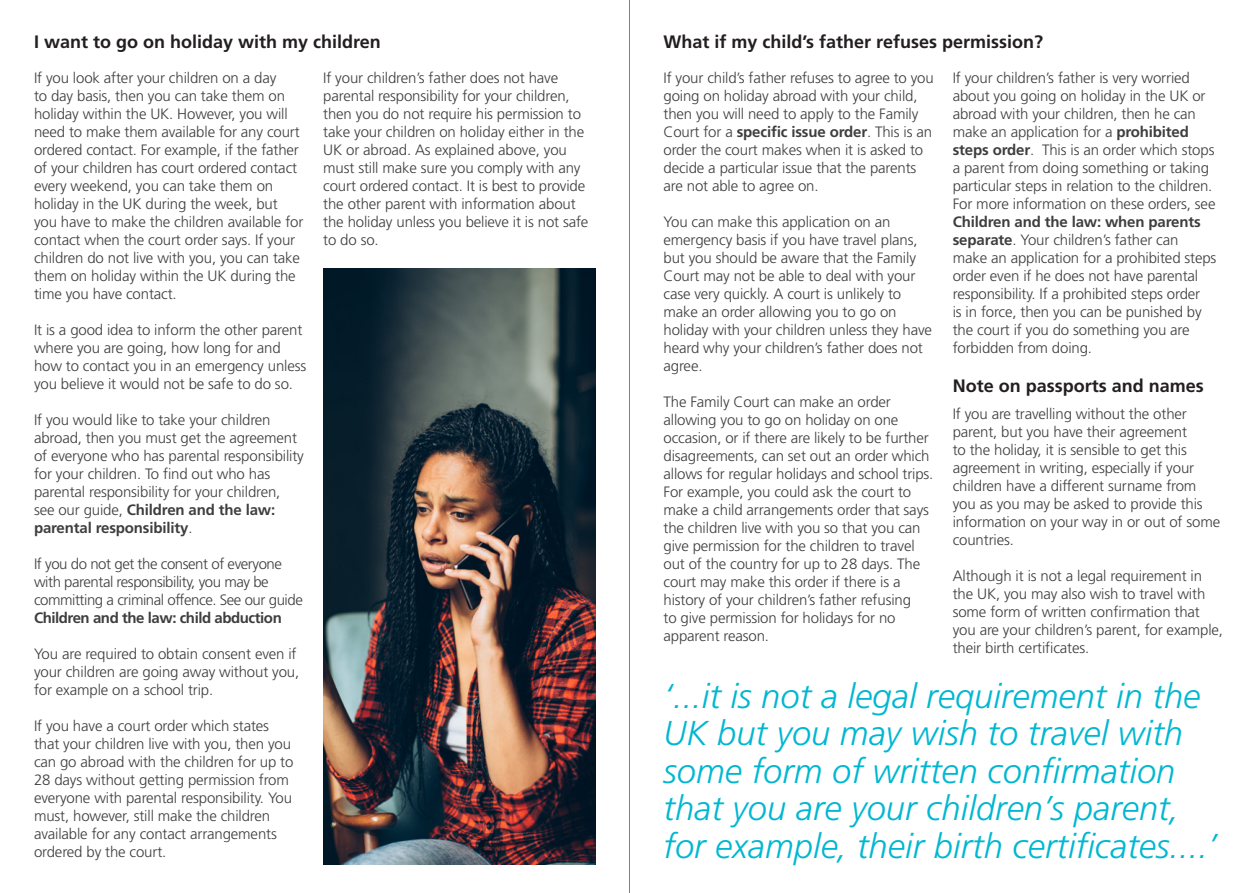
<style>
.page{position:relative;width:1259px;height:893px;background:#fff}
.page>*{position:absolute;margin:0;border:0;box-sizing:border-box;transform-origin:0 0}
.Paragraph_Style_1{font:italic 300 34.5px/37.5px "Frutiger LT Std";color:#00b7d1}
.Paragraph_Style_1-2{font:700 18px "Frutiger LT Std";color:#231f20}
.Paragraph_Style_1-3{font:300 15px/18px "Frutiger LT Std";letter-spacing:-.01em;color:#3e3e3f}
.Paragraph_Style_1-4{font:300 15px/18px "Frutiger LT Std";letter-spacing:-.03em;color:#3e3e3f}
.s1{font-weight:700}
</style>
<div class="page">
<hr style="left:629px;top:0;width:1px;height:893px;background:#808285">
<img style="left:323px;top:269px;width:272px;height:596px">
<p class="Paragraph_Style_1-2" style="left:34px;top:31px;width:348px">I want to go on holiday with my children</p>
<p class="Paragraph_Style_1-2" style="left:663px;top:31px;width:381px">What if my child’s father refuses permission?</p>
<p class="Paragraph_Style_1-3" style="left:663px;top:69px;width:272px">If your child’s father refuses to agree to you going on holiday abroad with your child, then you will need to apply to the Family Court for a <span class="s1">specific issue order</span>. This is an order the court makes when it is asked to decide a particular issue that the parents are not able to agree on.</p>
<p class="Paragraph_Style_1-3" style="left:663px;top:213px;width:270px">You can make this application on an emergency basis if you have travel plans, but you should be aware that the Family Court may not be able to deal with your case very quickly. A court is unlikely to make an order allowing you to go on holiday with your children unless they have heard why your children’s father does not agree.</p>
<p class="Paragraph_Style_1-3" style="left:663px;top:393px;width:271px">The Family Court can make an order allowing you to go on holiday on one occasion, or if there are likely to be further disagreements, can set out an order which allows for regular holidays and school trips.<br>For example, you could ask the court to make a child arrangements order that says the children live with you so that you can give permission for the children to travel out of the country for up to 28 days. The court may make this order if there is a history of your children’s father refusing<br>to give permission for holidays for no apparent reason.</p>
<p class="Paragraph_Style_1-3" style="left:34px;top:69px;width:271px">If you look after your children on a day<br>to day basis, then you can take them on holiday within the UK. However, you will need to make them available for any court ordered contact. For example, if the father of your children has court ordered contact every weekend, you can take them on holiday in the UK during the week, but you have to make the children available for contact when the court order says. If your children do not live with you, you can take them on holiday within the UK during the time you have contact.</p>
<p class="Paragraph_Style_1-3" style="left:34px;top:321px;width:274px">It is a good idea to inform the other parent where you are going, how long for and how to contact you in an emergency unless you believe it would not be safe to do so.</p>
<p class="Paragraph_Style_1-3" style="left:34px;top:411px;width:271px">If you would like to take your children abroad, then you must get the agreement of everyone who has parental responsibility for your children. To find out who has parental responsibility for your children, see our guide, <span class="s1">Children and the law: parental responsibility</span>.</p>
<p class="Paragraph_Style_1-4" style="left:34px;top:555px;width:270px">If you do not get the consent of everyone with parental responsibility, you may be committing a criminal offence. See our guide <span class="s1">Children and the law: child abduction</span></p>
<p class="Paragraph_Style_1-3" style="left:34px;top:645px;width:267px">You are required to obtain consent even if your children are going away without you, for example on a school trip.</p>
<p class="Paragraph_Style_1-3" style="left:34px;top:717px;width:261px">If you have a court order which states that your children live with you, then you can go abroad with the children for up to 28 days without getting permission from everyone with parental responsibility. You must, however, still make the children available for any contact arrangements ordered by the court.</p>
<p class="Paragraph_Style_1-3" style="left:323px;top:69px;width:267px">If your children’s father does not have parental responsibility for your children, then you do not require his permission to take your children on holiday either in the UK or abroad. As explained above, you must still make sure you comply with any court ordered contact. It is best to provide the other parent with information about the holiday unless you believe it is not safe to do so.</p>
<p class="Paragraph_Style_1-3" style="left:952px;top:69px;width:265px">If your children’s father is very worried about you going on holiday in the UK or abroad with your children, then he can make an application for a <span class="s1">prohibited steps order</span>. This is an order which stops a parent from doing something or taking particular steps in relation to the children.<br>For more information on these orders, see <span class="s1">Children and the law: when parents separate</span>. Your children’s father can make an application for a prohibited steps order even if he does not have parental responsibility. If a prohibited steps order<br>is in force, then you can be punished by the court if you do something you are forbidden from doing.</p>
<p class="Paragraph_Style_1-2" style="left:952px;top:375px;width:253px">Note on passports and names</p>
<p class="Paragraph_Style_1-3" style="left:952px;top:405px;width:269px">If you are travelling without the other parent, but you have their agreement<br>to the holiday, it is sensible to get this agreement in writing, especially if your children have a different surname from you as you may be asked to provide this information on your way in or out of some countries.</p>
<p class="Paragraph_Style_1-3" style="left:952px;top:567px;width:272px">Although it is not a legal requirement in the UK, you may also wish to travel with some form of written confirmation that you are your children’s parent, for example, their birth certificates.</p>
<p class="Paragraph_Style_1" style="left:663px;top:677px;width:555px">‘...it is not a legal requirement in the UK but you may wish to travel with some form of written confirmation that you are your children’s parent, for example, their birth certificates....’</p>
</div>
